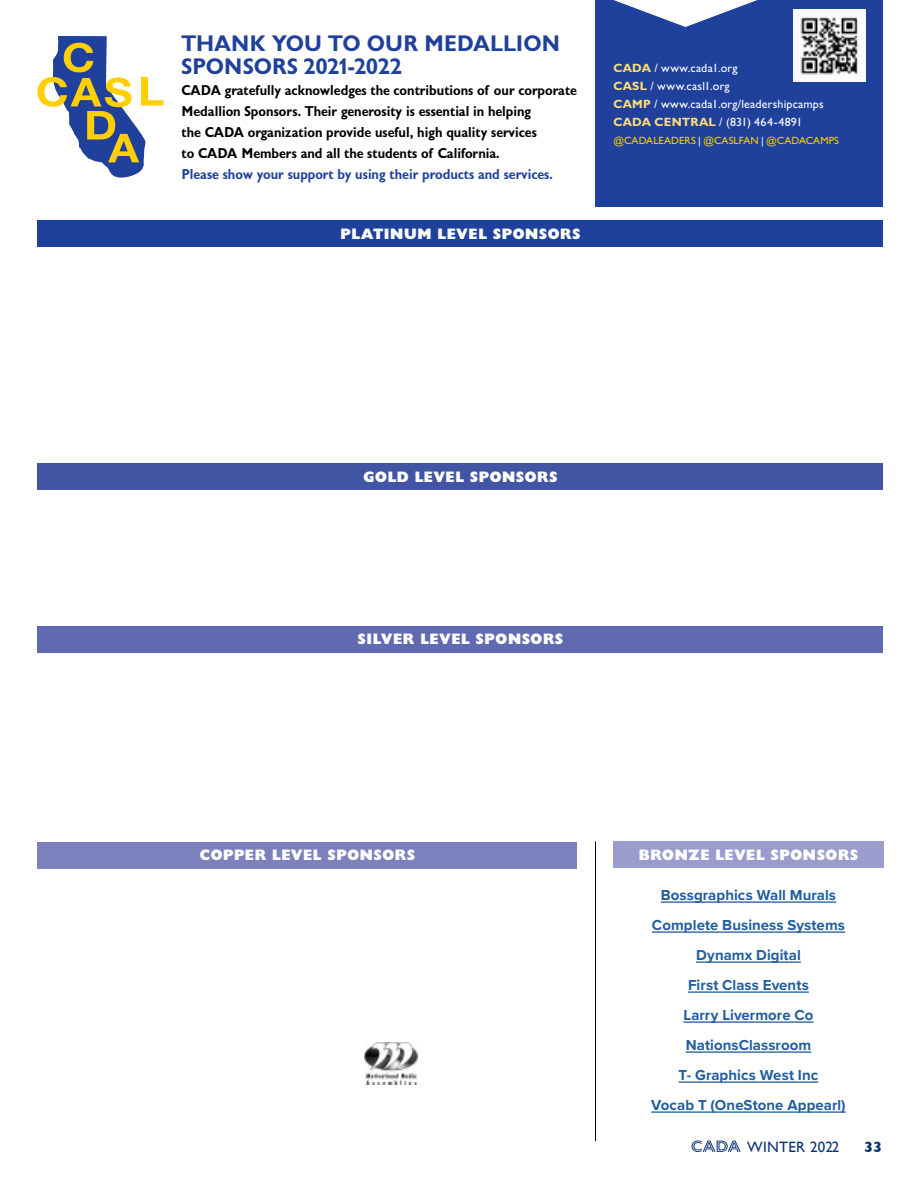
<style>
.page{position:relative;width:918px;height:1188px;background:#fff}
.page>*{position:absolute;margin:0;border:0;box-sizing:border-box;transform-origin:0 0}
.t1{font:700 22.5px/22.5px "Gill Sans Display MT Pro";letter-spacing:-.01em;color:#20419b}
.t2{font:700 15px/30px "Proxima Nova";letter-spacing:.005em;color:#215e9e;text-align:center}
.t3{font:700 expanded 15px "Gill Sans Display MT Pro";letter-spacing:.045em;color:#fff}
.t4{font:15px "Gill Sans";letter-spacing:.02em;color:#0b3376}
.t5{font:700 15px "Gill Sans";color:#0b3376}
.t6{font:700 14.25px/21px "Gill Sans Display MT Pro";color:#000;scale:.95 1}
.t7{font:700 14.25px "Gill Sans Display MT Pro";color:#20419b;scale:.95 1}
.t8{font:500 12px/18px "Gill Sans MT Pro";letter-spacing:.015em;color:#fff}
.t9{font:500 10.5px "Gill Sans MT Pro";letter-spacing:.005em;color:#ffcf01}
.s1{font-weight:700;color:#ffdd72}
.s2{color:#fff}
</style>
<div class="page">
<svg style="left:692px;top:1140px;width:49px;height:12px"></svg>
<div style="left:596px;top:0;width:288px;height:207px;background:#20419b"></div>
<div style="left:38px;top:626px;width:846px;height:27px;background:#606ab1"></div>
<div style="left:38px;top:220px;width:846px;height:28px;background:#20419b"></div>
<div style="left:38px;top:464px;width:846px;height:26px;background:#4255a5"></div>
<div style="left:38px;top:842px;width:540px;height:27px;background:#7c81be"></div>
<div style="left:613px;top:842px;width:271px;height:26px;background:#9a9cce"></div>
<hr style="left:661px;top:901px;width:175px;height:2px;background:#215e9e">
<hr style="left:652px;top:931px;width:193px;height:2px;background:#215e9e">
<hr style="left:696px;top:961px;width:105px;height:2px;background:#215e9e">
<hr style="left:688px;top:991px;width:121px;height:2px;background:#215e9e">
<hr style="left:683px;top:1021px;width:131px;height:2px;background:#215e9e">
<hr style="left:686px;top:1051px;width:125px;height:2px;background:#215e9e">
<hr style="left:679px;top:1081px;width:139px;height:2px;background:#215e9e">
<hr style="left:651px;top:1111px;width:195px;height:2px;background:#215e9e">
<img style="left:364px;top:1042px;width:53px;height:43px">
<svg style="left:38px;top:36px;width:125px;height:142px"></svg>
<img style="left:794px;top:9px;width:72px;height:72px">
<hr style="left:595px;top:842px;width:1px;height:299px;background:#000">
<svg style="left:614px;top:0;width:143px;height:27px"></svg>
<h1 class="t1" style="left:181px;top:32px;width:380px">THANK YOU TO OUR MEDALLION<br>SPONSORS 2021-2022</h1>
<p class="t6" style="left:181px;top:79px;width:418px">CADA gratefully acknowledges the contributions of our corporate Medallion Sponsors. Their generosity is essential in helping<br>the CADA organization provide useful, high quality services<br>to CADA Members and all the students of California.</p>
<p class="t7" style="left:181px;top:166px;width:393px">Please show your support by using their products and services.</p>
<p class="t3" style="left:341px;top:225px;width:241px">PLATINUM LEVEL SPONSORS</p>
<p class="t8" style="left:613px;top:59px;width:212px"><span class="s1">CADA</span> / www.cada1.org<br><span class="s1">CASL</span> / www.casl1.org<br><span class="s1">CAMP</span> / www.cada1.org/leadershipcamps<br><span class="s1">CADA CENTRAL</span> / (831) 464-4891</p>
<p class="t9" style="left:613px;top:134px;width:227px">@CADALEADERS <span class="s2">|</span> @CASLFAN <span class="s2">|</span> @CADACAMPS</p>
<p class="t3" style="left:364px;top:468px;width:195px">GOLD LEVEL SPONSORS</p>
<p class="t3" style="left:358px;top:630px;width:207px">SILVER LEVEL SPONSORS</p>
<p class="t3" style="left:200px;top:846px;width:217px">COPPER LEVEL SPONSORS</p>
<p class="t3" style="left:639px;top:846px;width:221px">BRONZE LEVEL SPONSORS</p>
<p class="t2" style="left:651px;top:880px;width:196px">Bossgraphics Wall Murals<br>Complete Business Systems<br>Dynamx Digital<br>First Class Events<br>Larry Livermore Co<br>NationsClassroom<br>T- Graphics West Inc<br>Vocab T (OneStone Appearl)</p>
<p class="t4" style="left:747px;top:1138px;width:94px">WINTER 2022</p>
<p class="t5" style="left:864px;top:1135px;width:19px">33</p>
</div>
